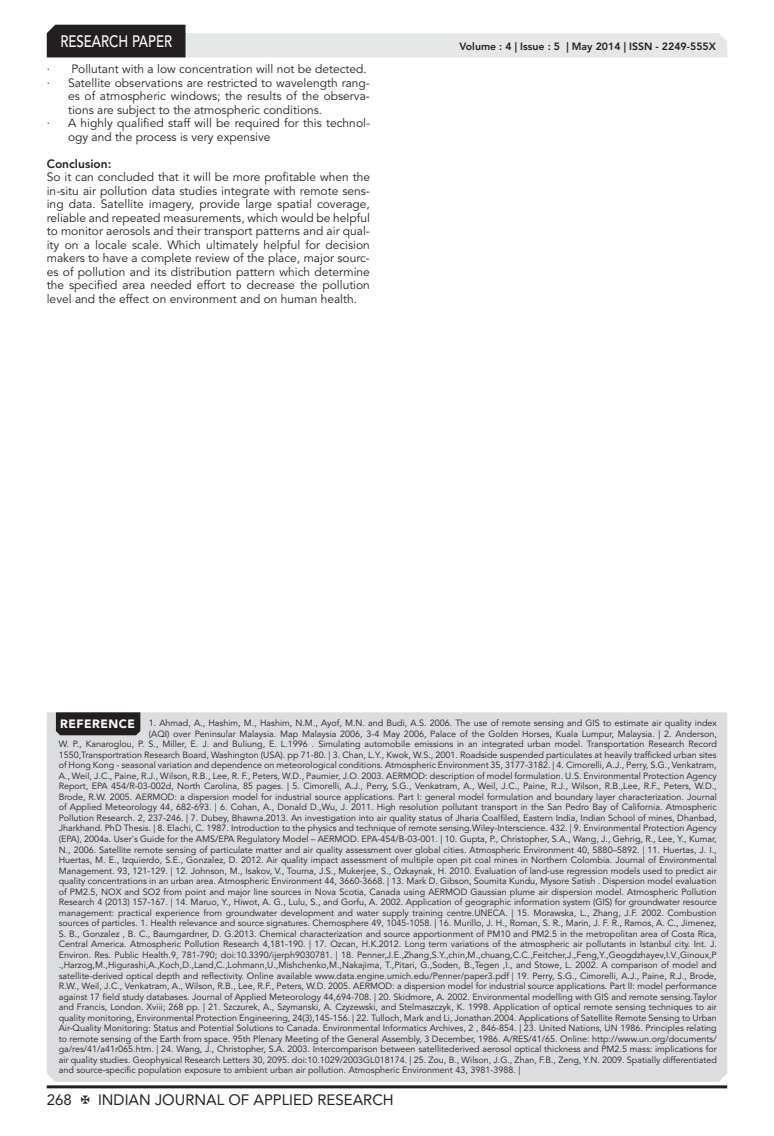
<style>
.page{position:relative;width:774px;height:1136px;background:#fff}
.page>*{position:absolute;margin:0;border:0;box-sizing:border-box;transform-origin:0 0}
.t1{font:500 16.5px "Avenir LT Std";color:#fff;scale:.8 1}
.t2{font:15px "Avenir LT Std";color:#231f20}
.t3{font:12px/13.5px "Avenir LT Std";color:#231f20;text-align:justify}
.t4{font:800 12px "Avenir LT Std";color:#231f20}
.t5{font:800 10.5px "Avenir LT Std";color:#231f20}
.t6{font:9px "Avenir LT Std";color:#231f20}
.s1{font-weight:900;font-size:12px;color:#fff}
</style>
<div class="page">
<hr style="left:47px;top:1085px;width:680px;height:3px;background:#231f20">
<svg style="left:47px;top:25px;width:680px;height:32px"></svg>
<div style="left:47px;top:712px;width:680px;height:369px;background:#dcdddf"></div>
<div style="left:56px;top:712px;width:84px;height:23px;background:#231f20"></div>
<h1 class="t1" style="left:60px;top:32px;width:139px">RESEARCH PAPER</h1>
<h3 class="t3" style="left:47px;top:62px;width:322px">· Pollutant with a low concentration will not be detected.</h3>
<h3 class="t3" style="left:47px;top:76px;width:325px">· Satellite observations are restricted to wavelength rang-</h3>
<h3 class="t3" style="left:68px;top:89px;width:303px">es of atmospheric windows; the results of the observa-</h3>
<h3 class="t3" style="left:68px;top:103px;width:256px">tions are subject to the atmospheric conditions.</h3>
<h3 class="t3" style="left:47px;top:116px;width:325px">· A highly qualified staff will be required for this technol-</h3>
<h3 class="t3" style="left:68px;top:130px;width:204px">ogy and the process is very expensive</h3>
<h3 class="t4" style="left:47px;top:156px;width:66px">Conclusion:</h3>
<p class="t3" style="left:47px;top:170px;width:325px">So it can concluded that it will be more profitable when the in-situ air pollution data studies integrate with remote sens&shy;ing data. Satellite imagery, provide large spatial coverage, reliable and repeated measurements, which would be helpful to monitor aerosols and their transport patterns and air qual&shy;ity on a locale scale. Which ultimately helpful for decision makers to have a complete review of the place, major sourc&shy;es of pollution and its distribution pattern which determine the specified area needed effort to decrease the pollution level and the effect on environment and on human health.</p>
<p class="t5" style="left:459px;top:41px;width:258px">Volume : 4 | Issue : 5 | May 2014 | ISSN - 2249-555X</p>
<p class="t6" style="left:60px;top:718px;width:658px"><span class="s1">REFERENCE</span> 1. Ahmad, A., Hashim, M., Hashim, N.M., Ayof, M.N. and Budi, A.S. 2006. The use of remote sensing and GIS to estimate air quality index</p>
<p class="t6" style="left:149px;top:728px;width:569px">(AQI) over Peninsular Malaysia. Map Malaysia 2006, 3-4 May 2006, Palace of the Golden Horses, Kuala Lumpur, Malaysia. | 2. Anderson,</p>
<p class="t6" style="left:59px;top:739px;width:660px">W. P., Kanaroglou, P. S., Miller, E. J. and Buliung, E. L.1996 . Simulating automobile emissions in an integrated urban model. Transportation Research Record</p>
<p class="t6" style="left:59px;top:749px;width:660px">1550,Transportration Research Board, Washington (USA). pp 71-80. | 3. Chan, L.Y., Kwok, W.S., 2001. Roadside suspended particulates at heavily trafficked urban sites</p>
<p class="t6" style="left:59px;top:760px;width:659px">of Hong Kong - seasonal variation and dependence on meteorological conditions. Atmospheric Environment 35, 3177-3182. | 4. Cimorelli, A.J., Perry, S.G., Venkatram,</p>
<p class="t6" style="left:59px;top:770px;width:659px">A., Weil, J.C., Paine, R.J., Wilson, R.B., Lee, R. F., Peters, W.D., Paumier, J.O. 2003. AERMOD: description of model formulation. U.S. Environmental Protection Agency</p>
<p class="t6" style="left:59px;top:781px;width:659px">Report, EPA 454/R-03-002d, North Carolina, 85 pages. | 5. Cimorelli, A.J., Perry, S.G., Venkatram, A., Weil, J.C., Paine, R.J., Wilson, R.B.,Lee, R.F., Peters, W.D.,</p>
<p class="t6" style="left:59px;top:791px;width:660px">Brode, R.W. 2005. AERMOD: a dispersion model for industrial source applications. Part I: general model formulation and boundary layer characterization. Journal</p>
<p class="t6" style="left:59px;top:802px;width:660px">of Applied Meteorology 44, 682-693. | 6. Cohan, A., Donald D.,Wu, J. 2011. High resolution pollutant transport in the San Pedro Bay of California. Atmospheric</p>
<p class="t6" style="left:59px;top:812px;width:660px">Pollution Research. 2, 237-246. | 7. Dubey, Bhawna.2013. An investigation into air quality status of Jharia Coalfiled, Eastern India, Indian School of mines, Dhanbad,</p>
<p class="t6" style="left:59px;top:823px;width:660px">Jharkhand. PhD Thesis. | 8. Elachi, C. 1987. Introduction to the physics and technique of remote sensing.Wiley-Interscience. 432. | 9. Environmental Protection Agency</p>
<p class="t6" style="left:59px;top:833px;width:659px">(EPA), 2004a. User's Guide for the AMS/EPA Regulatory Model – AERMOD. EPA-454/B-03-001. | 10. Gupta, P., Christopher, S.A., Wang, J., Gehrig, R., Lee, Y., Kumar,</p>
<p class="t6" style="left:59px;top:844px;width:660px">N., 2006. Satellite remote sensing of particulate matter and air quality assessment over global cities. Atmospheric Environment 40, 5880–5892. | 11. Huertas, J. I.,</p>
<p class="t6" style="left:59px;top:854px;width:659px">Huertas, M. E., Izquierdo, S.E., Gonzalez, D. 2012. Air quality impact assessment of multiple open pit coal mines in Northern Colombia. Journal of Environmental</p>
<p class="t6" style="left:59px;top:865px;width:660px">Management. 93, 121-129. | 12. Johnson, M., Isakov, V., Touma, J.S., Mukerjee, S., Ozkaynak, H. 2010. Evaluation of land-use regression models used to predict air</p>
<p class="t6" style="left:59px;top:875px;width:660px">quality concentrations in an urban area. Atmospheric Environment 44, 3660-3668. | 13. Mark D. Gibson, Soumita Kundu, Mysore Satish . Dispersion model evaluation</p>
<p class="t6" style="left:59px;top:886px;width:659px">of PM2.5, NOX and SO2 from point and major line sources in Nova Scotia, Canada using AERMOD Gaussian plume air dispersion model. Atmospheric Pollution</p>
<p class="t6" style="left:59px;top:896px;width:660px">Research 4 (2013) 157-167. | 14. Maruo, Y., Hiwot, A. G., Lulu, S., and Gorfu, A. 2002. Application of geographic information system (GIS) for groundwater resource</p>
<p class="t6" style="left:59px;top:907px;width:659px">management: practical experience from groundwater development and water supply training centre.UNECA. | 15. Morawska, L., Zhang, J.F. 2002. Combustion</p>
<p class="t6" style="left:59px;top:917px;width:660px">sources of particles. 1. Health relevance and source signatures. Chemosphere 49, 1045-1058. | 16. Murillo, J. H., Roman, S. R., Marin, J. F. R., Ramos, A. C., Jimenez,</p>
<p class="t6" style="left:59px;top:928px;width:659px">S. B., Gonzalez , B. C., Baumgardner, D. G.2013. Chemical characterization and source apportionment of PM10 and PM2.5 in the metropolitan area of Costa Rica,</p>
<p class="t6" style="left:59px;top:938px;width:660px">Central America. Atmospheric Pollution Research 4,181-190. | 17. Ozcan, H.K.2012. Long term variations of the atmospheric air pollutants in Istanbul city. Int. J.</p>
<p class="t6" style="left:59px;top:949px;width:660px">Environ. Res. Public Health.9, 781-790; doi:10.3390/ijerph9030781. | 18. Penner,J.E.,Zhang,S.Y.,chin,M.,chuang,C.C.,Feitcher,J.,Feng,Y.,Geogdzhayev,I.V.,Ginoux,P</p>
<p class="t6" style="left:59px;top:959px;width:660px">.,Harzog,M.,Higurashi,A.,Koch,D.,Land,C.,Lohmann,U.,Mishchenko,M.,Nakajima, T.,Pitari, G.,Soden, B.,Tegen ,I., and Stowe, L. 2002. A comparison of model and</p>
<p class="t6" style="left:59px;top:970px;width:660px">satellite-derived optical depth and reflectivity. Online available www.data.engine.umich.edu/Penner/paper3.pdf | 19. Perry, S.G., Cimorelli, A.J., Paine, R.J., Brode,</p>
<p class="t6" style="left:59px;top:980px;width:659px">R.W., Weil, J.C., Venkatram, A., Wilson, R.B., Lee, R.F., Peters, W.D. 2005. AERMOD: a dispersion model for industrial source applications. Part II: model performance</p>
<p class="t6" style="left:59px;top:991px;width:660px">against 17 field study databases. Journal of Applied Meteorology 44,694-708. | 20. Skidmore, A. 2002. Environmental modelling with GIS and remote sensing.Taylor</p>
<p class="t6" style="left:59px;top:1001px;width:660px">and Francis, London. Xviii; 268 pp. | 21. Szczurek, A., Szymanski, A. Czyzewski, and Stelmaszczyk, K. 1998. Application of optical remote sensing techniques to air</p>
<p class="t6" style="left:59px;top:1012px;width:660px">quality monitoring, Environmental Protection Engineering, 24(3),145-156. | 22. Tulloch, Mark and Li, Jonathan.2004. Applications of Satellite Remote Sensing to Urban</p>
<p class="t6" style="left:59px;top:1022px;width:659px">Air-Quality Monitoring: Status and Potential Solutions to Canada. Environmental Informatics Archives, 2 , 846-854. | 23. United Nations, UN 1986. Principles relating</p>
<p class="t6" style="left:59px;top:1033px;width:659px">to remote sensing of the Earth from space. 95th Plenary Meeting of the General Assembly, 3 December, 1986. A/RES/41/65. Online: http://www.un.org/documents/</p>
<p class="t6" style="left:59px;top:1043px;width:659px">ga/res/41/a41r065.htm. | 24. Wang, J., Christopher, S.A. 2003. Intercomparison between satellitederived aerosol optical thickness and PM2.5 mass: implications for</p>
<p class="t6" style="left:59px;top:1054px;width:660px">air quality studies. Geophysical Research Letters 30, 2095. doi:10.1029/2003GL018174. | 25. Zou, B., Wilson, J.G., Zhan, F.B., Zeng, Y.N. 2009. Spatially differentiated</p>
<p class="t6" style="left:59px;top:1064px;width:463px">and source-specific population exposure to ambient urban air pollution. Atmospheric Environment 43, 3981-3988. |</p>
<h2 class="t2" style="left:47px;top:1090px;width:27px">268</h2>
<h2 class="t2" style="left:98px;top:1090px;width:297px">INDIAN JOURNAL OF APPLIED RESEARCH</h2>
</div>
